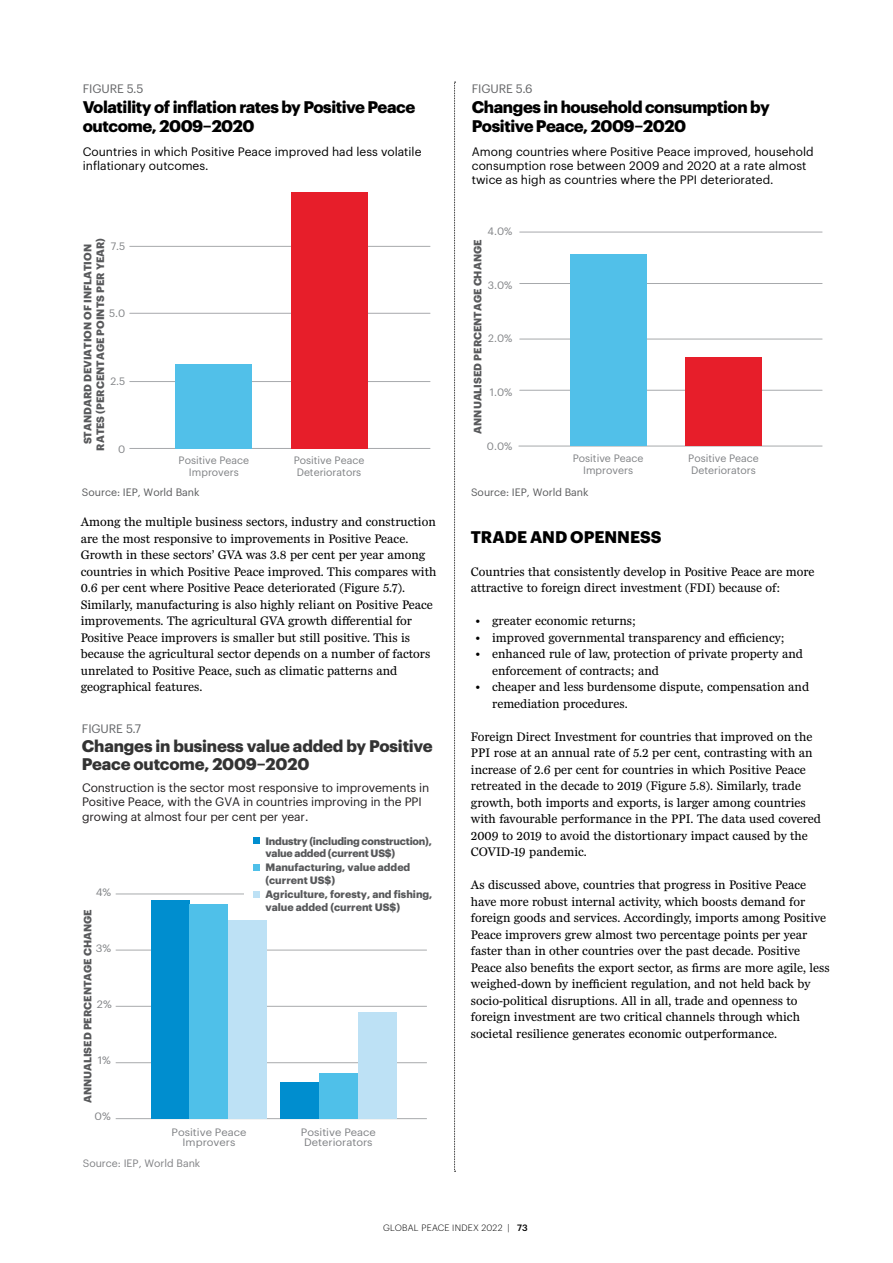
<style>
.page{position:relative;width:893px;height:1263px;background:#fff}
.page>*{position:absolute;margin:0;border:0;box-sizing:border-box;transform-origin:0 0}
.t1{font:700 16.5px/19.5px "Graphik";letter-spacing:-.025em;color:#000}
.t2{font:700 16.5px/18px "Graphik";letter-spacing:-.01em;color:#333}
.t3{font:700 16.5px "Graphik";color:#000}
.t4{font:12.75px/16.5px "Miller Daily Two";color:#000}
.t5{font:12px/14.4px "Graphik";color:#000}
.t6{font:12px/14.4px "Graphik";letter-spacing:-.01em;color:#231f20}
.t7{font:12px "Graphik";letter-spacing:-.01em;color:#636466}
.t8{font:12px "Graphik";letter-spacing:-.01em;color:#626467}
.t9{font:700 10.5px/12.6px "Graphik";color:#58595b}
.t10{font:10.5px/12.6px "Graphik";color:#808285;text-align:center}
.t11{font:10.5px/9.8px "Graphik";color:#808285;text-align:center;scale:1.06 1}
.t12{font:700 10.5px/12.6px "Graphik";letter-spacing:-.02em;color:#58595b}
.t13{font:10.5px "Graphik";color:#58595b}
.t14{font:10.5px "Graphik";color:#808184}
.t15{font:300 9px "Graphik";letter-spacing:.025em;color:#000}
.s1{font-weight:500}
</style>
<div class="page">
<svg style="left:454px;top:82px;width:2px;height:1090px"></svg>
<hr style="left:130px;top:448px;width:300px;height:1px;background:#a7a9ac">
<hr style="left:130px;top:381px;width:300px;height:1px;background:#a7a9ac">
<hr style="left:130px;top:313px;width:300px;height:1px;background:#a7a9ac">
<hr style="left:130px;top:246px;width:300px;height:1px;background:#a7a9ac">
<div style="left:176px;top:364px;width:76px;height:84px;background:#51c0e9"></div>
<div style="left:291px;top:192px;width:76px;height:256px;background:#e71e2a"></div>
<hr style="left:519px;top:446px;width:303px;height:1px;background:#a7a9ac">
<hr style="left:520px;top:339px;width:302px;height:1px;background:#a7a9ac">
<hr style="left:520px;top:232px;width:302px;height:1px;background:#a7a9ac">
<hr style="left:520px;top:283px;width:302px;height:1px;background:#a7a9ac">
<hr style="left:520px;top:390px;width:302px;height:1px;background:#a7a9ac">
<div style="left:570px;top:254px;width:76px;height:192px;background:#51c0e9"></div>
<div style="left:685px;top:357px;width:77px;height:89px;background:#e71e2a"></div>
<hr style="left:116px;top:894px;width:311px;height:1px;background:#a8aaac">
<div style="left:244px;top:828px;width:193px;height:87px;background:#fff"></div>
<hr style="left:116px;top:1062px;width:311px;height:1px;background:#a8aaac">
<hr style="left:116px;top:1006px;width:311px;height:1px;background:#a8aaac">
<hr style="left:116px;top:950px;width:311px;height:1px;background:#a8aaac">
<hr style="left:116px;top:1118px;width:311px;height:1px;background:#a8aaac">
<svg style="left:253px;top:838px;width:6px;height:6px"></svg>
<div style="left:253px;top:864px;width:6px;height:7px;background:#4fc0e9"></div>
<div style="left:253px;top:891px;width:6px;height:7px;background:#bde1f5"></div>
<div style="left:151px;top:900px;width:39px;height:219px;background:#008ecf"></div>
<div style="left:190px;top:904px;width:38px;height:215px;background:#4fc0e9"></div>
<div style="left:228px;top:921px;width:39px;height:198px;background:#bde1f5"></div>
<div style="left:280px;top:1082px;width:39px;height:37px;background:#008ecf"></div>
<div style="left:358px;top:1012px;width:39px;height:107px;background:#bde1f5"></div>
<div style="left:319px;top:1073px;width:39px;height:46px;background:#4fc0e9"></div>
<p class="t7" style="left:83px;top:80px;width:62px">FIGURE 5.5</p>
<p class="t1" style="left:83px;top:96px;width:334px">Volatility of inflation rates by Positive Peace outcome, 2009–2020</p>
<p class="t5" style="left:83px;top:143px;width:340px">Countries in which Positive Peace improved had less volatile inflationary outcomes.</p>
<p class="t9" style="left:80px;top:451px;width:214px;text-align:center;rotate:-90deg">STANDARD DEVIATION OF INFLATION<br>RATES (PERCENTAGE POINTS PER YEAR)</p>
<p class="t10" style="left:111px;top:239px;width:16px">7.5</p>
<p class="t10" style="left:109px;top:306px;width:18px">5.0</p>
<p class="t10" style="left:110px;top:374px;width:16px">2.5</p>
<p class="t10" style="left:118px;top:442px;width:9px">0</p>
<p class="t10" style="left:179px;top:453px;width:72px">Positive Peace<br>Improvers</p>
<p class="t10" style="left:294px;top:453px;width:72px;text-align:left">Positive Peace<br>Deteriorators</p>
<p class="t13" style="left:82px;top:484px;width:119px">Source: IEP, World Bank</p>
<p class="t4" style="left:81px;top:514px;width:357px">Among the multiple business sectors, industry and construction are the most responsive to improvements in Positive Peace.<br>Growth in these sectors’ GVA was 3.8 per cent per year among countries in which Positive Peace improved. This compares with 0.6 per cent where Positive Peace deteriorated (Figure 5.7).<br>Similarly, manufacturing is also highly reliant on Positive Peace improvements. The agricultural GVA growth differential for Positive Peace improvers is smaller but still positive. This is because the agricultural sector depends on a number of factors unrelated to Positive Peace, such as climatic patterns and geographical features.</p>
<p class="t8" style="left:82px;top:719px;width:61px">FIGURE 5.7</p>
<p class="t2" style="left:82px;top:736px;width:352px">Changes in business value added by Positive<br>Peace outcome, 2009–2020</p>
<p class="t6" style="left:82px;top:779px;width:349px">Construction is the sector most responsive to improvements in<br>Positive Peace, with the GVA in countries improving in the PPI growing at almost four per cent per year.</p>
<p class="t11" style="left:96px;top:887px;width:16px">4%</p>
<p class="t9" style="left:81px;top:1103px;width:195px;rotate:-90deg">ANNUALISED PERCENTAGE CHANGE</p>
<p class="t11" style="left:96px;top:943px;width:16px">3%</p>
<p class="t11" style="left:97px;top:999px;width:16px">2%</p>
<p class="t11" style="left:98px;top:1055px;width:14px">1%</p>
<p class="t11" style="left:95px;top:1110px;width:17px">0%</p>
<p class="t12" style="left:265px;top:833px;width:168px">Industry (including construction), value added (current US$)</p>
<p class="t9" style="left:265px;top:860px;width:146px">Manufacturing, value added (current US$)</p>
<p class="t9" style="left:265px;top:887px;width:169px">Agriculture, foresty, and fishing, value added (current US$)</p>
<p class="t11" style="left:172px;top:1126px;width:72px">Positive Peace<br>Improvers</p>
<p class="t11" style="left:301px;top:1126px;width:72px">Positive Peace<br>Deteriorators</p>
<p class="t14" style="left:83px;top:1155px;width:119px">Source: IEP, World Bank</p>
<p class="t7" style="left:472px;top:80px;width:62px">FIGURE 5.6</p>
<p class="t1" style="left:472px;top:96px;width:299px">Changes in household consumption by<br>Positive Peace, 2009–2020</p>
<p class="t5" style="left:472px;top:143px;width:343px">Among countries where Positive Peace improved, household consumption rose between 2009 and 2020 at a rate almost twice as high as countries where the PPI deteriorated.</p>
<p class="t10" style="left:488px;top:224px;width:26px">4.0%</p>
<p class="t9" style="left:470px;top:434px;width:195px;rotate:-90deg">ANNUALISED PERCENTAGE CHANGE</p>
<p class="t10" style="left:488px;top:278px;width:26px">3.0%</p>
<p class="t10" style="left:488px;top:331px;width:26px">2.0%</p>
<p class="t10" style="left:490px;top:385px;width:24px">1.0%</p>
<p class="t10" style="left:487px;top:438px;width:27px">0.0%</p>
<p class="t10" style="left:573px;top:451px;width:72px">Positive Peace<br>Improvers</p>
<p class="t10" style="left:688px;top:451px;width:72px;text-align:left">Positive Peace<br>Deteriorators</p>
<p class="t13" style="left:471px;top:484px;width:119px">Source: IEP, World Bank</p>
<p class="t3" style="left:471px;top:524px;width:192px">TRADE AND OPENNESS</p>
<p class="t4" style="left:471px;top:563px;width:345px">Countries that consistently develop in Positive Peace are more attractive to foreign direct investment (FDI) because of:</p>
<p class="t4" style="left:475px;top:613px;width:162px">• greater economic returns;</p>
<p class="t4" style="left:475px;top:629px;width:311px">• improved governmental transparency and efficiency;</p>
<p class="t4" style="left:492px;top:646px;width:312px;text-indent:-17px">• enhanced rule of law, protection of private property and enforcement of contracts; and</p>
<p class="t4" style="left:492px;top:679px;width:318px;text-indent:-17px">• cheaper and less burdensome dispute, compensation and remediation procedures.</p>
<p class="t4" style="left:471px;top:728px;width:352px">Foreign Direct Investment for countries that improved on the PPI rose at an annual rate of 5.2 per cent, contrasting with an increase of 2.6 per cent for countries in which Positive Peace retreated in the decade to 2019 (Figure 5.8). Similarly, trade growth, both imports and exports, is larger among countries with favourable performance in the PPI. The data used covered 2009 to 2019 to avoid the distortionary impact caused by the COVID-19 pandemic.</p>
<p class="t4" style="left:471px;top:877px;width:360px">As discussed above, countries that progress in Positive Peace have more robust internal activity, which boosts demand for foreign goods and services. Accordingly, imports among Positive Peace improvers grew almost two percentage points per year faster than in other countries over the past decade. Positive Peace also benefits the export sector, as firms are more agile, less weighed-down by inefficient regulation, and not held back by socio-political disruptions. All in all, trade and openness to foreign investment are two critical channels through which societal resilience generates economic outperformance.</p>
<p class="t15" style="left:383px;top:1221px;width:146px">GLOBAL PEACE INDEX 2022 | <span class="s1">73</span></p>
</div>
